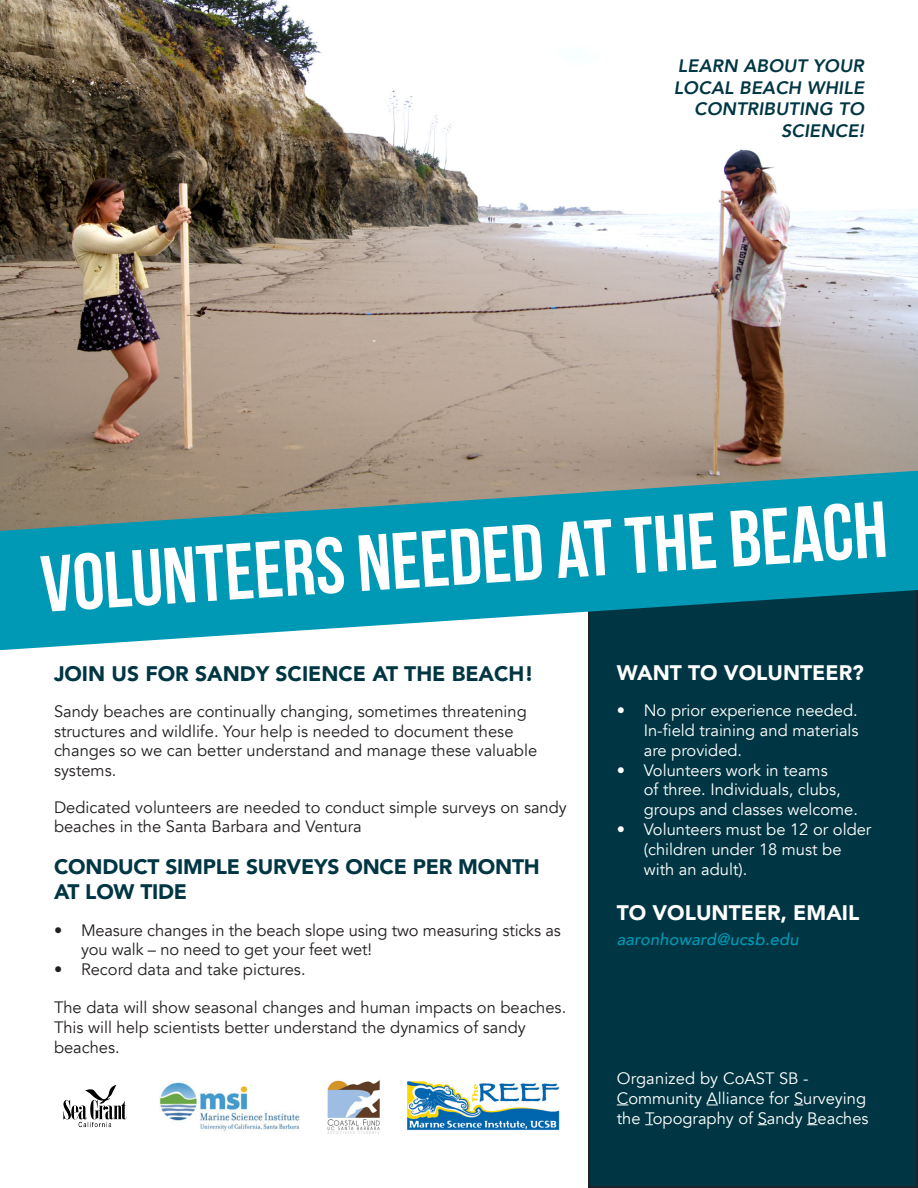
<style>
.page{position:relative;width:918px;height:1188px;background:#fff}
.page>*{position:absolute;margin:0;border:0;box-sizing:border-box;transform-origin:0 0}
.t1{font:700 79.5px "Bebas Neue";color:#fff}
.Paragraph_Style_1{font:900 21px/25.2px "Avenir";letter-spacing:-.01em;color:#003643}
.Paragraph_Style_1-2{font:900 21px "Avenir";color:#fff}
.t2{font:italic 800 18px/21.6px "Avenir";letter-spacing:.01em;color:#003643;text-align:right}
.Paragraph_Style_1-3{font:16.5px/19.8px "Avenir";color:#231f20}
.Paragraph_Style_1-4{font:16.5px/19.8px "Avenir";color:#fff}
.Paragraph_Style_1-5{font:italic 500 16.5px "Avenir";letter-spacing:.01em;color:#0099b5}
.s1{color:#fff}
</style>
<div class="page">
<div style="left:589px;top:589px;width:328px;height:598px;background:#003643"></div>
<div style="left:588px;top:589px;width:330px;height:599px;border:2px solid #231f20"></div>
<img style="left:0;top:0;width:918px;height:471px">
<img style="left:159px;top:1082px;width:141px;height:49px">
<img style="left:63px;top:1085px;width:64px;height:43px">
<svg style="left:0;top:471px;width:918px;height:179px;fill:#0099b5"></svg>
<img style="left:407px;top:1081px;width:153px;height:50px">
<img style="left:326px;top:1080px;width:54px;height:53px">
<p class="t2" style="left:674px;top:55px;width:192px">LEARN ABOUT YOUR<br>LOCAL BEACH WHILE<br>CONTRIBUTING TO<br>SCIENCE!</p>
<p class="t1" style="left:38px;top:543px;width:849px;rotate:-4deg">Volunteers needed at the beach</p>
<p class="Paragraph_Style_1" style="left:54px;top:660px;width:481px">JOIN US FOR SANDY SCIENCE AT THE BEACH!</p>
<p class="Paragraph_Style_1-3" style="left:54px;top:702px;width:485px">Sandy beaches are continually changing, sometimes threatening structures and wildlife. Your help is needed to document these changes so we can better understand and manage these valuable systems.</p>
<p class="Paragraph_Style_1-3" style="left:54px;top:797px;width:514px">Dedicated volunteers are needed to conduct simple surveys on sandy beaches in the Santa Barbara and Ventura <span class="s1">areas.</span></p>
<p class="Paragraph_Style_1" style="left:54px;top:854px;width:487px">CONDUCT SIMPLE SURVEYS ONCE PER MONTH<br>AT LOW TIDE</p>
<p class="Paragraph_Style_1-3" style="left:81px;top:920px;width:481px;text-indent:-27px">• Measure changes in the beach slope using two measuring sticks as you walk – no need to get your feet wet!</p>
<p class="Paragraph_Style_1-3" style="left:54px;top:960px;width:253px">• Record data and take pictures.</p>
<p class="Paragraph_Style_1-3" style="left:54px;top:998px;width:514px">The data will show seasonal changes and human impacts on beaches.<br>This will help scientists better understand the dynamics of sandy beaches.</p>
<p class="Paragraph_Style_1-2" style="left:617px;top:654px;width:249px">WANT TO VOLUNTEER?</p>
<p class="Paragraph_Style_1-4" style="left:644px;top:701px;width:216px;text-align:justify;text-indent:-27px">• No prior experience needed.<br>In-field training and materials are provided.</p>
<p class="Paragraph_Style_1-4" style="left:644px;top:760px;width:216px;text-indent:-27px">• Volunteers work in teams<br>of three. Individuals, clubs, groups and classes welcome.</p>
<p class="Paragraph_Style_1-4" style="left:644px;top:820px;width:229px;text-indent:-27px">• Volunteers must be 12 or older (children under 18 must be with an adult).</p>
<p class="Paragraph_Style_1-2" style="left:617px;top:894px;width:244px">TO VOLUNTEER, EMAIL</p>
<p class="Paragraph_Style_1-5" style="left:617px;top:929px;width:183px">aaronhoward@ucsb.edu</p>
<p class="Paragraph_Style_1-4" style="left:617px;top:1069px;width:253px">Organized by CoAST SB -<br>Community Alliance for Surveying the Topography of Sandy Beaches</p>
</div>
